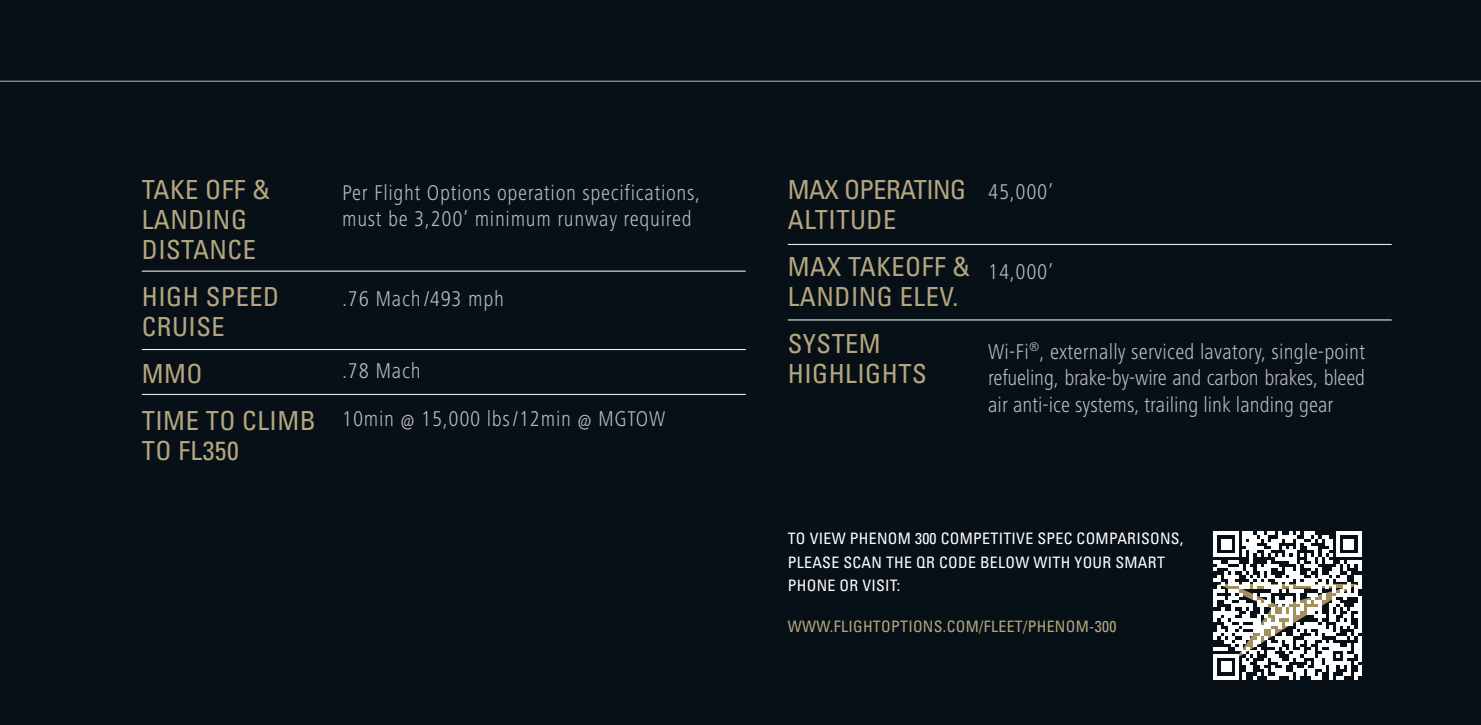
<style>
.page{position:relative;width:1481px;height:725px;background:#fff}
.page>*{position:absolute;margin:0;border:0;box-sizing:border-box;transform-origin:0 0}
.t1{font:condensed 26.25px/29.6px "Univers";letter-spacing:.02em;color:#b5a67f}
.t2{font:condensed 26.25px/29.8px "Univers";letter-spacing:-.02em;color:#b5a67f}
.t3{font:300 condensed 22.05px/26.6px "Frutiger Next LT";letter-spacing:.03em;color:#bcbbbf}
.t4{font:condensed 15.75px/23.6px "Univers";letter-spacing:.02em;color:#fff}
.t5{font:condensed 15.75px "Univers";letter-spacing:.02em;color:#b5a67f}
</style>
<div class="page">
<div style="left:0;top:0;width:1480px;height:724px;background:#071017"></div>
<hr style="left:788px;top:244px;width:603px;height:1px;background:#fff">
<hr style="left:788px;top:319px;width:603px;height:1px;background:#fff">
<hr style="left:142px;top:271px;width:604px;height:1px;background:#fff">
<hr style="left:142px;top:349px;width:604px;height:1px;background:#fff">
<hr style="left:142px;top:394px;width:604px;height:1px;background:#fff">
<hr style="left:0;top:81px;width:1480px;height:1px;background:#bcbbbf">
<svg style="left:1213px;top:531px;width:148px;height:148px"></svg>
<p class="t1" style="left:142px;top:175px;width:130px">TAKE OFF &amp;<br>LAN DING<br>DISTAN CE</p>
<p class="t1" style="left:142px;top:281px;width:139px">HIGH SPEED<br>CRUISE</p>
<p class="t1" style="left:142px;top:349px;width:175px;line-height:47.2px">MMO<br>TIME TO CLIMB</p>
<p class="t1" style="left:142px;top:435px;width:98px">TO FL350</p>
<p class="t3" style="left:342px;top:179px;width:359px">Per Flight Options operation specifications, must be 3,200’ minimum runway required</p>
<p class="t3" style="left:342px;top:285px;width:163px">.76 Mach /493 mph</p>
<p class="t3" style="left:342px;top:346px;width:324px;line-height:48.5px">.78 Mach<br>10min @ 15,000 lbs/12min @ MGTOW</p>
<p class="t2" style="left:788px;top:175px;width:152px">MAX OPERATING<br>ALTITUDE</p>
<p class="t1" style="left:788px;top:251px;width:184px">MAX TAKEOFF &amp;<br>LAN DING</p>
<p class="t1" style="left:900px;top:281px;width:60px">ELEV.</p>
<p class="t1" style="left:788px;top:328px;width:140px">SYSTEM<br>HIGHLIGHTS</p>
<p class="t3" style="left:988px;top:179px;width:67px">45,000’</p>
<p class="t3" style="left:988px;top:258px;width:67px">14,000’</p>
<p class="t3" style="left:988px;top:338px;width:378px;text-align:justify">Wi-Fi<sup>®</sup>, externally serviced lavatory, single-point refueling, brake-by-wire and carbon brakes, bleed air anti-ice systems, trailing link landing gear</p>
<p class="t4" style="left:788px;top:526px;width:397px">TO VI EW PHEN OM 300 COMPETITIVE SPEC COMPARISONS,<br>PLEASE SCAN THE QR CODE BELOW WITH YOUR SMART<br>PHONE OR VISIT:</p>
<p class="t5" style="left:788px;top:616px;width:16px">WWW</p>
<p class="t5" style="left:830px;top:616px;width:288px">.FLIG HTOPTI ONS.COM/FLEET/PHEN OM-300</p>
</div>
